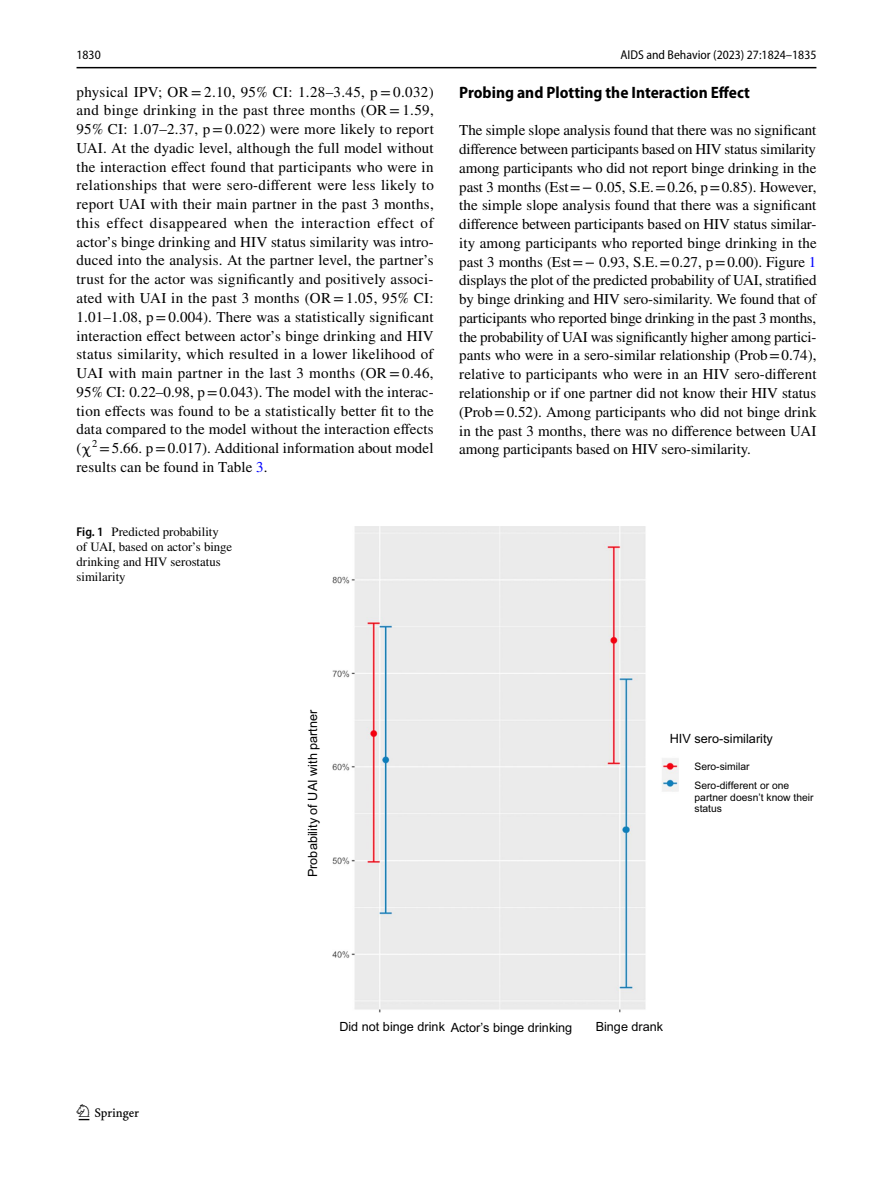
<style>
.page{position:relative;width:893px;height:1187px;background:#fff}
.page>*{position:absolute;margin:0;border:0;box-sizing:border-box;transform-origin:0 0}
.t1{font:22.5px "Springnew Regular 3";color:#000}
.t2{font:700 semi-condensed 16.5px "Myriad Pro";color:#000}
.t3{font:15px/18.8px "STIX";letter-spacing:.005em;color:#000;text-align:justify}
.t4{font:12.75px/15px "STIX";color:#000}
.t5{font:12.75px "Arial";color:#000}
.t6{font:semi-condensed 12.75px "Myriad Pro";color:#000}
.t7{font:12.6px "Arial";color:#000}
.t8{font:10.35px/18.6px "Arial";color:#000}
.s1{font-family:"Code 2000"}
.s2{color:#00f}
.s3{font-family:"Myriad Pro";font-weight:600;font-stretch:semi-condensed}
.s4{font-size:12.6px}
</style>
<div class="page">
<hr style="left:77px;top:67px;width:739px;height:1px;background:#000">
<img style="left:332px;top:526px;width:347px;height:486px">
<p class="t6" style="left:77px;top:48px;width:26px">1830</p>
<p class="t6" style="left:620px;top:48px;width:198px">AIDS and Behavior (2023) 27:1824–1835</p>
<p class="t3" style="left:77px;top:83px;width:359px">physical IPV; OR = 2.10, 95% CI: 1.28–3.45, p = 0.032) and binge drinking in the past three months (OR=1.59, 95% CI: 1.07–2.37, p=0.022) were more likely to report UAI. At the dyadic level, although the full model without the interaction effect found that participants who were in relationships that were sero-different were less likely to report UAI with their main partner in the past 3 months, this effect disappeared when the interaction effect of actor’s binge drinking and HIV status similarity was intro&shy;duced into the analysis. At the partner level, the partner’s trust for the actor was significantly and positively associ&shy;ated with UAI in the past 3 months (OR=1.05, 95% CI:<br>1.01–1.08, p=0.004). There was a statistically significant interaction effect between actor’s binge drinking and HIV status similarity, which resulted in a lower likelihood of UAI with main partner in the last 3 months (OR=0.46, 95% CI: 0.22–0.98, p=0.043). The model with the interac&shy;tion effects was found to be a statistically better fit to the data compared to the model without the interaction effects (<span class="s1">χ</span><sup>2</sup> =5.66. p=0.017). Additional information about model results can be found in Table <span class="s2">3</span>.</p>
<p class="t2" style="left:459px;top:83px;width:292px">Probing and Plotting the Interaction Effect</p>
<p class="t3" style="left:459px;top:122px;width:359px">The simple slope analysis found that there was no significant difference between participants based on HIV status similarity among participants who did not report binge drinking in the past 3 months (Est=− 0.05, S.E.=0.26, p=0.85). However, the simple slope analysis found that there was a significant difference between participants based on HIV status similar&shy;ity among participants who reported binge drinking in the past 3 months (Est=− 0.93, S.E.=0.27, p=0.00). Figure <span class="s2">1 </span>displays the plot of the predicted probability of UAI, stratified by binge drinking and HIV sero-similarity. We found that of participants who reported binge drinking in the past 3 months, the probability of UAI was significantly higher among partici&shy;pants who were in a sero-similar relationship (Prob=0.74), relative to participants who were in an HIV sero-different relationship or if one partner did not know their HIV status (Prob=0.52). Among participants who did not binge drink in the past 3 months, there was no difference between UAI among participants based on HIV sero-similarity.</p>
<p class="t4" style="left:77px;top:524px;width:157px"><span class="s3">Fig. 1</span> Predicted probability of UAI, based on actor’s binge drinking and HIV serostatus similarity</p>
<h1 class="t1" style="left:79px;top:1104px;width:62px">1 3</h1>
<p class="t7" style="left:304px;top:877px;width:169px;rotate:-90deg">Probability of UAI with partner</p>
<p class="t5" style="left:670px;top:729px;width:105px">HIV sero-similarity</p>
<p class="t8" style="left:694px;top:757px;width:96px">Sero-similar<br>Sero-different or one</p>
<p class="t8" style="left:694px;top:791px;width:121px;line-height:11.7px">partner doesn’t know their status</p>
<p class="t5" style="left:339px;top:1018px;width:234px"><span class="s4">Did not binge drink</span> Actor’s binge drinking</p>
<p class="t7" style="left:596px;top:1018px;width:69px">Binge drank</p>
</div>
